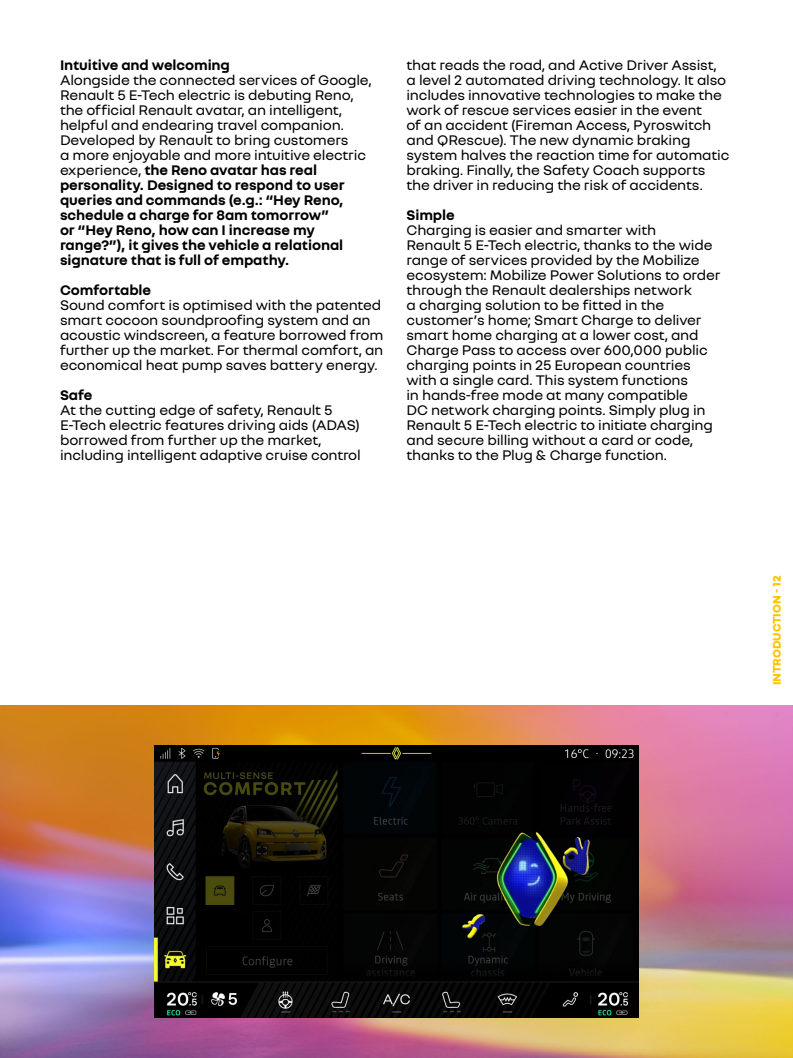
<style>
.page{position:relative;width:793px;height:1058px;background:#fff}
.page>*{position:absolute;margin:0;border:0;box-sizing:border-box;transform-origin:0 0}
.t1{font:15px/15px "Nouvel R";letter-spacing:-.015em;color:#000}
.t2{font:700 15px "Nouvel R";letter-spacing:-.005em;color:#000}
.t3{font:800 12px "Nouvel R";letter-spacing:-.005em;color:#ffc300}
.s1{font-weight:700}
</style>
<div class="page">
<img style="left:0;top:705px;width:793px;height:353px">
<img style="left:154px;top:745px;width:485px;height:273px">
<p class="t2" style="left:60px;top:55px;width:172px">Intuitive and welcoming</p>
<p class="t1" style="left:60px;top:71px;width:313px">Alongside the connected services of Google, Renault 5 E-Tech electric is debuting Reno, the official Renault avatar, an intelligent, helpful and endearing travel companion.<br>Developed by Renault to bring customers<br>a more enjoyable and more intuitive electric experience, <span class="s1">the Reno avatar has real personality. Designed to respond to user queries and commands (e.g.: “Hey Reno, schedule a charge for 8am tomorrow”<br>or “Hey Reno, how can I increase my range?”), it gives the vehicle a relational signature that is full of empathy.</span></p>
<p class="t2" style="left:60px;top:280px;width:93px">Comfortable</p>
<p class="t1" style="left:60px;top:296px;width:325px">Sound comfort is optimised with the patented smart cocoon soundproofing system and an acoustic windscreen, a feature borrowed from further up the market. For thermal comfort, an economical heat pump saves battery energy.</p>
<p class="t2" style="left:60px;top:385px;width:34px">Safe</p>
<p class="t1" style="left:60px;top:401px;width:302px">At the cutting edge of safety, Renault 5<br>E-Tech electric features driving aids (ADAS) borrowed from further up the market, including intelligent adaptive cruise control</p>
<p class="t1" style="left:406px;top:56px;width:324px">that reads the road, and Active Driver Assist, a level 2 automated driving technology. It also includes innovative technologies to make the work of rescue services easier in the event<br>of an accident (Fireman Access, Pyroswitch and QRescue). The new dynamic braking system halves the reaction time for automatic braking. Finally, the Safety Coach supports the driver in reducing the risk of accidents.</p>
<p class="t2" style="left:406px;top:205px;width:50px">Simple</p>
<p class="t1" style="left:406px;top:221px;width:315px">Charging is easier and smarter with<br>Renault 5 E-Tech electric, thanks to the wide range of services provided by the Mobilize ecosystem: Mobilize Power Solutions to order through the Renault dealerships network<br>a charging solution to be fitted in the customer’s home; Smart Charge to deliver smart home charging at a lower cost, and Charge Pass to access over 600,000 public charging points in 25 European countries with a single card. This system functions<br>in hands-free mode at many compatible<br>DC network charging points. Simply plug in Renault 5 E-Tech electric to initiate charging and secure billing without a card or code, thanks to the Plug &amp; Charge function.</p>
<p class="t3" style="left:769px;top:685px;width:112px;rotate:-90deg">INTRODUCTION - 12</p>
</div>
